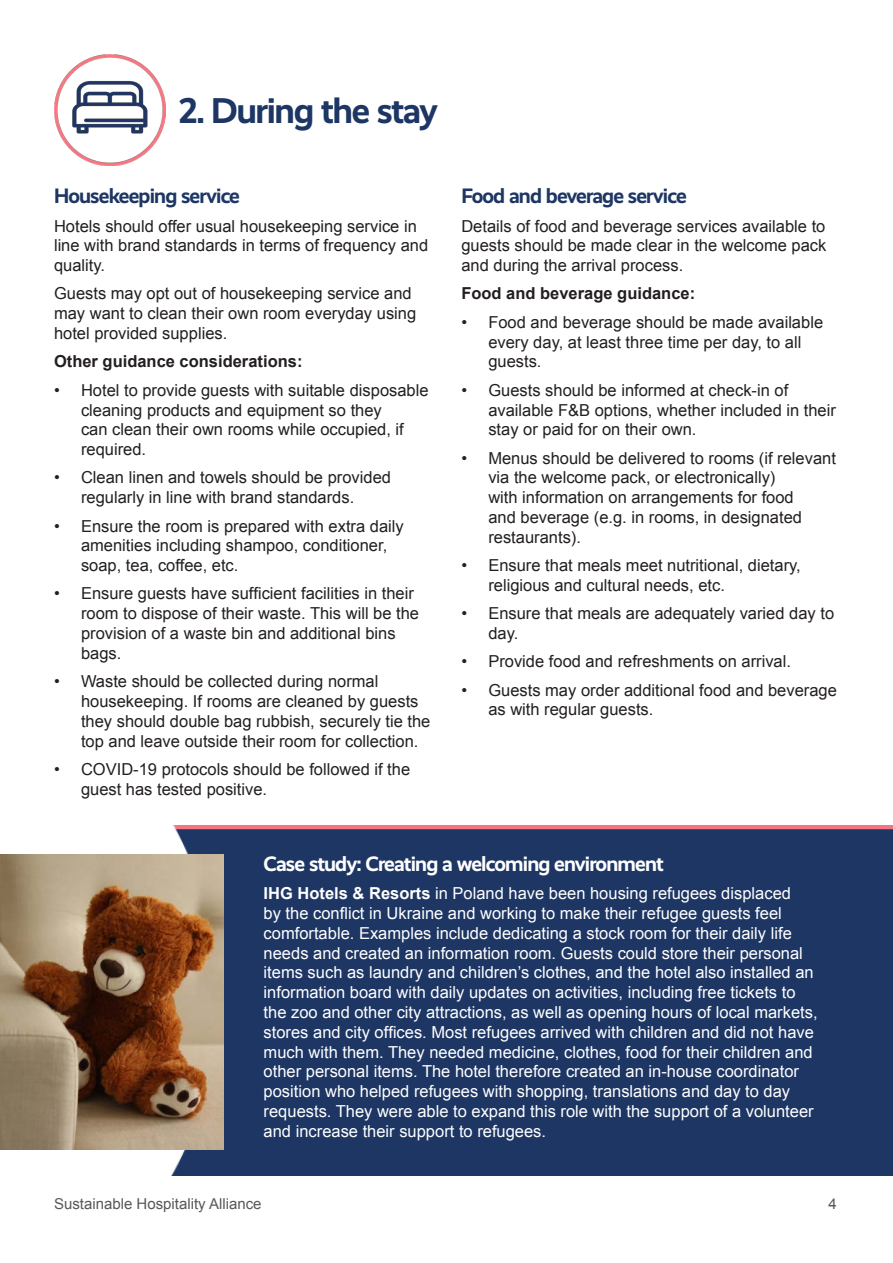
<style>
.page{position:relative;width:893px;height:1263px;background:#fff}
.page>*{position:absolute;margin:0;border:0;box-sizing:border-box;transform-origin:0 0}
.t1{font:700 36px "Realist";letter-spacing:-.04em;color:#1d3664}
.t2{font:700 21px "Realist";letter-spacing:-.04em;color:#1d3664}
.t3{font:700 21px "Realist";letter-spacing:-.04em;color:#fff}
.Paragraph_Style_4{font:16.5px/19.8px "Arial";color:#231f20}
.Paragraph_Style_4-2{font:16.5px/19.8px "Arial";color:#fff}
.Body_bold{font:700 16.5px "Arial";color:#231f20}
.t4{font:15px "Arial";color:#57585a}
.s1{font-weight:700}
</style>
<div class="page">
<img style="left:54px;top:54px;width:111px;height:111px">
<div style="left:134px;top:826px;width:759px;height:350px;background:#1d3664"></div>
<div style="left:128px;top:825px;width:765px;height:4px;border:2px solid #f2757f"></div>
<img style="left:0;top:825px;width:326px;height:351px">
<img style="left:0;top:855px;width:223px;height:294px">
<h3 class="t1" style="left:179px;top:90px;width:261px">2. During the stay</h3>
<h4 class="t2" style="left:54px;top:184px;width:187px">Housekeeping service</h4>
<p class="Paragraph_Style_4" style="left:54px;top:216px;width:376px">Hotels should offer usual housekeeping service in line with brand standards in terms of frequency and quality.</p>
<p class="Paragraph_Style_4" style="left:54px;top:284px;width:364px">Guests may opt out of housekeeping service and may want to clean their own room everyday using hotel provided supplies.</p>
<p class="Body_bold" style="left:54px;top:351px;width:250px">Other guidance considerations:</p>
<p class="Paragraph_Style_4" style="left:81px;top:380px;width:349px;text-indent:-27px">• Hotel to provide guests with suitable disposable cleaning products and equipment so they<br>can clean their own rooms while occupied, if required.</p>
<p class="Paragraph_Style_4" style="left:54px;top:468px;width:338px;text-align:center">• Clean linen and towels should be provided regularly in line with brand standards.</p>
<p class="Paragraph_Style_4" style="left:81px;top:516px;width:324px;text-indent:-27px">• Ensure the room is prepared with extra daily amenities including shampoo, conditioner, soap, tea, coffee, etc.</p>
<p class="Paragraph_Style_4" style="left:81px;top:584px;width:340px;text-indent:-27px">• Ensure guests have sufficient facilities in their room to dispose of their waste. This will be the provision of a waste bin and additional bins bags.</p>
<p class="Paragraph_Style_4" style="left:81px;top:672px;width:351px;text-indent:-27px">• Waste should be collected during normal housekeeping. If rooms are cleaned by guests they should double bag rubbish, securely tie the top and leave outside their room for collection.</p>
<p class="Paragraph_Style_4" style="left:81px;top:759px;width:331px;text-indent:-27px">• COVID-19 protocols should be followed if the guest has tested positive.</p>
<h4 class="t2" style="left:461px;top:184px;width:227px">Food and beverage service</h4>
<p class="Paragraph_Style_4" style="left:461px;top:216px;width:366px;text-align:justify">Details of food and beverage services available to guests should be made clear in the welcome pack and during the arrival process.</p>
<p class="Body_bold" style="left:461px;top:283px;width:235px">Food and beverage guidance:</p>
<p class="Paragraph_Style_4" style="left:488px;top:312px;width:336px;text-indent:-27px">• Food and beverage should be made available every day, at least three time per day, to all guests.</p>
<p class="Paragraph_Style_4" style="left:488px;top:380px;width:349px;text-indent:-27px">• Guests should be informed at check-in of available F&amp;B options, whether included in their stay or paid for on their own.</p>
<p class="Paragraph_Style_4" style="left:488px;top:448px;width:349px;text-indent:-27px">• Menus should be delivered to rooms (if relevant via the welcome pack, or electronically)<br>with information on arrangements for food<br>and beverage (e.g. in rooms, in designated restaurants).</p>
<p class="Paragraph_Style_4" style="left:488px;top:556px;width:314px;text-indent:-27px">• Ensure that meals meet nutritional, dietary, religious and cultural needs, etc.</p>
<p class="Paragraph_Style_4" style="left:488px;top:604px;width:347px;text-indent:-27px">• Ensure that meals are adequately varied day to day.</p>
<p class="Paragraph_Style_4" style="left:461px;top:652px;width:331px">• Provide food and refreshments on arrival.</p>
<p class="Paragraph_Style_4" style="left:488px;top:680px;width:350px;text-indent:-27px">• Guests may order additional food and beverage as with regular guests.</p>
<h4 class="t3" style="left:264px;top:851px;width:402px">Case study: Creating a welcoming environment</h4>
<p class="Paragraph_Style_4-2" style="left:264px;top:884px;width:555px"><span class="s1">IHG Hotels &amp; Resorts</span> in Poland have been housing refugees displaced<br>by the conflict in Ukraine and working to make their refugee guests feel comfortable. Examples include dedicating a stock room for their daily life needs and created an information room. Guests could store their personal items such as laundry and children’s clothes, and the hotel also installed an information board with daily updates on activities, including free tickets to the zoo and other city attractions, as well as opening hours of local markets, stores and city offices. Most refugees arrived with children and did not have much with them. They needed medicine, clothes, food for their children and other personal items. The hotel therefore created an in-house coordinator position who helped refugees with shopping, translations and day to day requests. They were able to expand this role with the support of a volunteer and increase their support to refugees.</p>
<p class="t4" style="left:54px;top:1194px;width:209px">Sustainable Hospitality Alliance</p>
<p class="t4" style="left:828px;top:1194px;width:10px">4</p>
</div>
